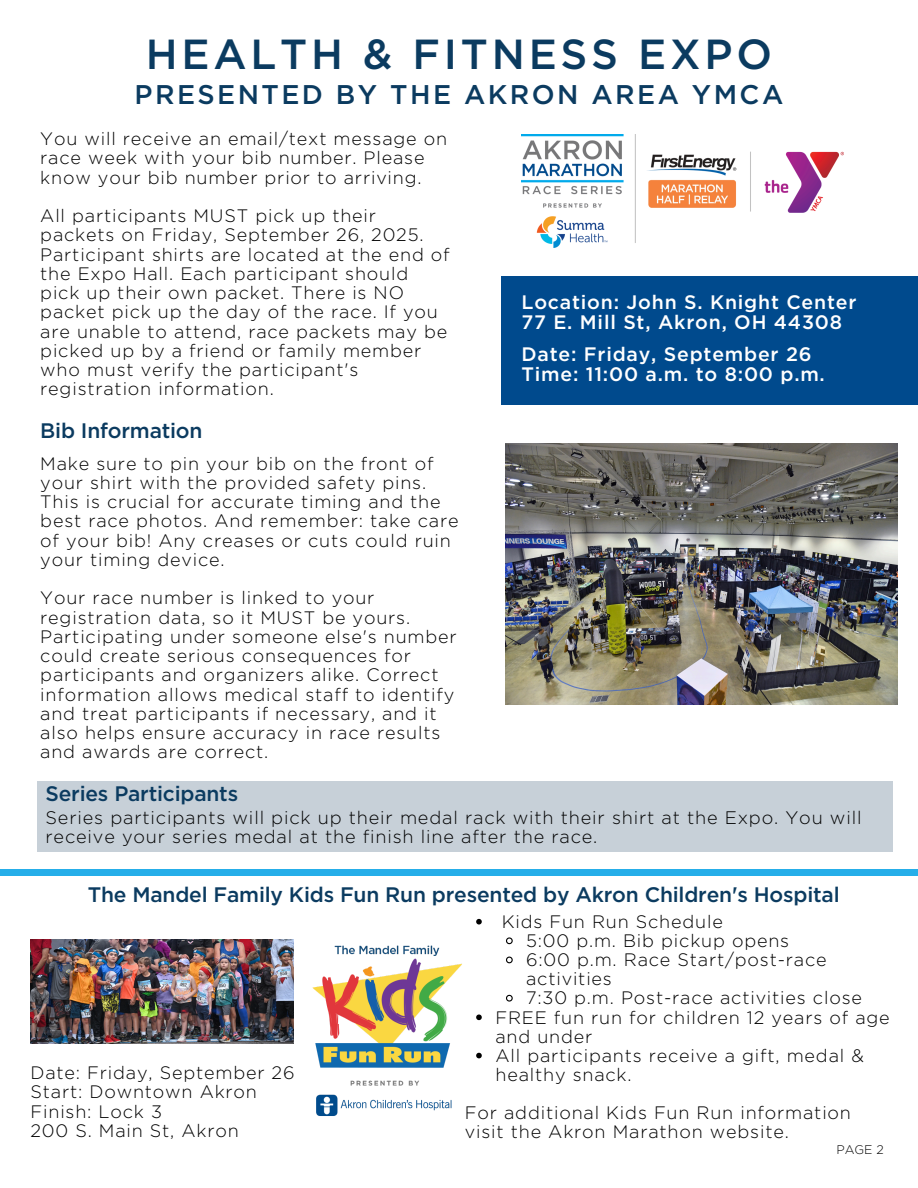
<style>
.page{position:relative;width:918px;height:1188px;background:#fff}
.page>*{position:absolute;margin:0;border:0;box-sizing:border-box;transform-origin:0 0}
.t1{font:500 42px "Gotham";letter-spacing:.09em;color:#0b3b60}
.t2{font:500 27px "Gotham";letter-spacing:.09em;color:#0b3b60}
.t3{font:500 21px "Gotham";letter-spacing:-.01em;color:#0b3b60}
.t4{font:500 19.5px/20px "Gotham";letter-spacing:.04em;color:#fff}
.t5{font:300 18.15px/19.2px "Gotham";letter-spacing:.045em;color:#000}
.t6{font:300 18px/19.2px "Gotham";letter-spacing:.045em;color:#000}
.t7{font:300 12.45px "Gotham";color:#000}
</style>
<div class="page">
<div style="left:501px;top:276px;width:417px;height:128px;background:#004a8d"></div>
<img style="left:522px;top:135px;width:321px;height:112px">
<div style="left:37px;top:781px;width:856px;height:70px;background:#c7d0d8"></div>
<div style="left:0;top:869px;width:918px;height:7px;background:#26aee9"></div>
<img style="left:312px;top:945px;width:150px;height:171px">
<img style="left:506px;top:444px;width:391px;height:261px">
<img style="left:31px;top:939px;width:263px;height:105px">
<svg style="left:476px;top:919px;width:6px;height:6px"></svg>
<svg style="left:506px;top:937px;width:7px;height:8px"></svg>
<svg style="left:506px;top:956px;width:7px;height:8px"></svg>
<svg style="left:506px;top:994px;width:7px;height:8px"></svg>
<svg style="left:476px;top:1015px;width:6px;height:5px"></svg>
<svg style="left:476px;top:1053px;width:6px;height:5px"></svg>
<h4 class="t1" style="left:146px;top:28px;width:628px">HEALTH &amp; FITNESS EXPO</h4>
<h3 class="t2" style="left:135px;top:78px;width:650px">PRESENTED BY THE AKRON AREA YMCA</h3>
<h4 class="t6" style="left:40px;top:129px;width:408px">You will receive an email/text message on race week with your bib number. Please know your bib number prior to arriving.</h4>
<h3 class="t6" style="left:40px;top:206px;width:411px">All participants MUST pick up their packets on Friday, September 26, 2025.<br>Participant shirts are located at the end of the Expo Hall. Each participant should pick up their own packet. There is NO packet pick up the day of the race. If you are unable to attend, race packets may be picked up by a friend or family member who must verify the participant's registration information.</h3>
<p class="t3" style="left:40px;top:417px;width:164px">Bib Information</p>
<h3 class="t6" style="left:40px;top:454px;width:420px">Make sure to pin your bib on the front of your shirt with the provided safety pins.<br>This is crucial for accurate timing and the best race photos. And remember: take care of your bib! Any creases or cuts could ruin your timing device.</h3>
<h3 class="t6" style="left:40px;top:588px;width:418px">Your race number is linked to your registration data, so it MUST be yours.<br>Participating under someone else's number could create serious consequences for participants and organizers alike. Correct information allows medical staff to identify and treat participants if necessary, and it also helps ensure accuracy in race results and awards are correct.</h3>
<h4 class="t4" style="left:522px;top:292px;width:336px">Location: John S. Knight Center<br>77 E. Mill St, Akron, OH 44308</h4>
<p class="t4" style="left:522px;top:344px;width:305px">Date: Friday, September 26<br>Time: 11:00 a.m. to 8:00 p.m.</p>
<h1 class="t3" style="left:46px;top:780px;width:194px">Series Participants</h1>
<h2 class="t5" style="left:46px;top:808px;width:818px">Series participants will pick up their medal rack with their shirt at the Expo. You will receive your series medal at the finish line after the race.</h2>
<p class="t3" style="left:88px;top:882px;width:753px">The Mandel Family Kids Fun Run presented by Akron Children's Hospital</p>
<p class="t6" style="left:31px;top:1063px;width:266px">Date: Friday, September 26<br>Start: Downtown Akron<br>Finish: Lock 3<br>200 S. Main St, Akron</p>
<h4 class="t6" style="left:502px;top:912px;width:223px">Kids Fun Run Schedule</h4>
<p class="t6" style="left:526px;top:931px;width:265px">5:00 p.m. Bib pickup opens</p>
<h3 class="t6" style="left:526px;top:950px;width:302px">6:00 p.m. Race Start/post-race activities</h3>
<p class="t6" style="left:526px;top:988px;width:337px">7:30 p.m. Post-race activities close</p>
<p class="t6" style="left:495px;top:1007px;width:396px">FREE fun run for children 12 years of age and under</p>
<h4 class="t6" style="left:495px;top:1046px;width:370px">All participants receive a gift, medal &amp; healthy snack.</h4>
<p class="t6" style="left:465px;top:1103px;width:388px">For additional Kids Fun Run information visit the Akron Marathon website.</p>
<h4 class="t7" style="left:836px;top:1143px;width:49px">PAGE 2</h4>
</div>
